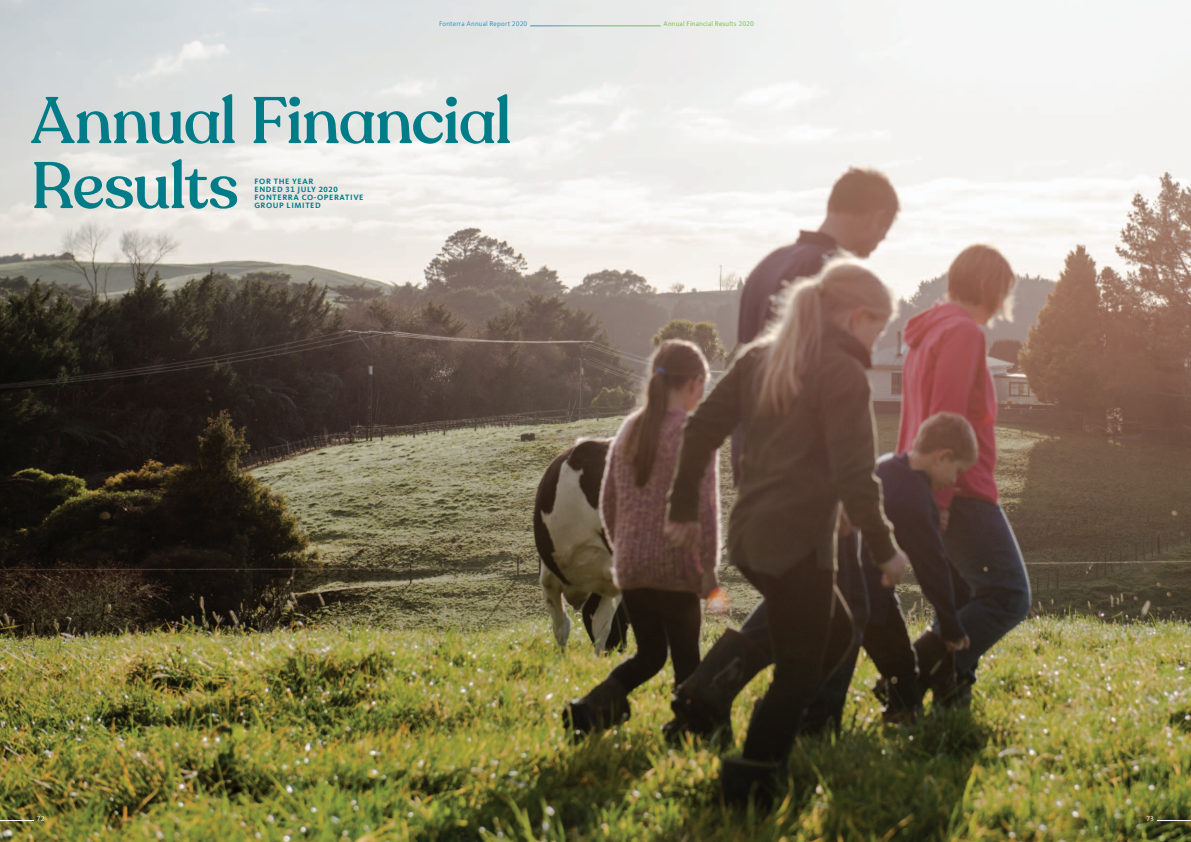
<style>
.page{position:relative;width:1191px;height:842px;background:#fff}
.page>*{position:absolute;margin:0;border:0;box-sizing:border-box;transform-origin:0 0}
.t1{font:500 65px/65px "Recoleta Alt";letter-spacing:-.025em;color:#007c89}
.t2{font:700 8px/8px "Kievit Offc Pro";letter-spacing:.075em;color:#007c89}
.t3{font:7px "Kievit Offc Pro";letter-spacing:.015em;color:#72bf43}
.t4{font:7px "Kievit Offc Pro";letter-spacing:.02em;color:#2d8ebf}
.t5{font:7px "Kievit Offc Pro";color:#fff}
</style>
<div class="page">
<img style="left:0;top:0;width:1191px;height:842px">
<hr style="left:530px;top:26px;width:130px;height:1px;background:#fff">
<hr style="left:0;top:820px;width:34px;height:1px;background:#fff">
<hr style="left:1157px;top:820px;width:34px;height:1px;background:#fff">
<p class="t4" style="left:439px;top:20px;width:90px">Fonterra Annual Report 2020</p>
<h1 class="t1" style="left:31px;top:94px;width:483px">Annual Financial<br>Results</h1>
<p class="t2" style="left:254px;top:177px;width:111px">FOR THE YEAR<br>ENDED 31 JULY 2020<br>FONTERRA CO-OPERATIVE<br>GROUP LIMITED</p>
<p class="t3" style="left:663px;top:20px;width:92px">Annual Financial Results 2020</p>
<p class="t5" style="left:37px;top:814px;width:9px">72</p>
<p class="t5" style="left:1146px;top:814px;width:9px">73</p>
</div>
